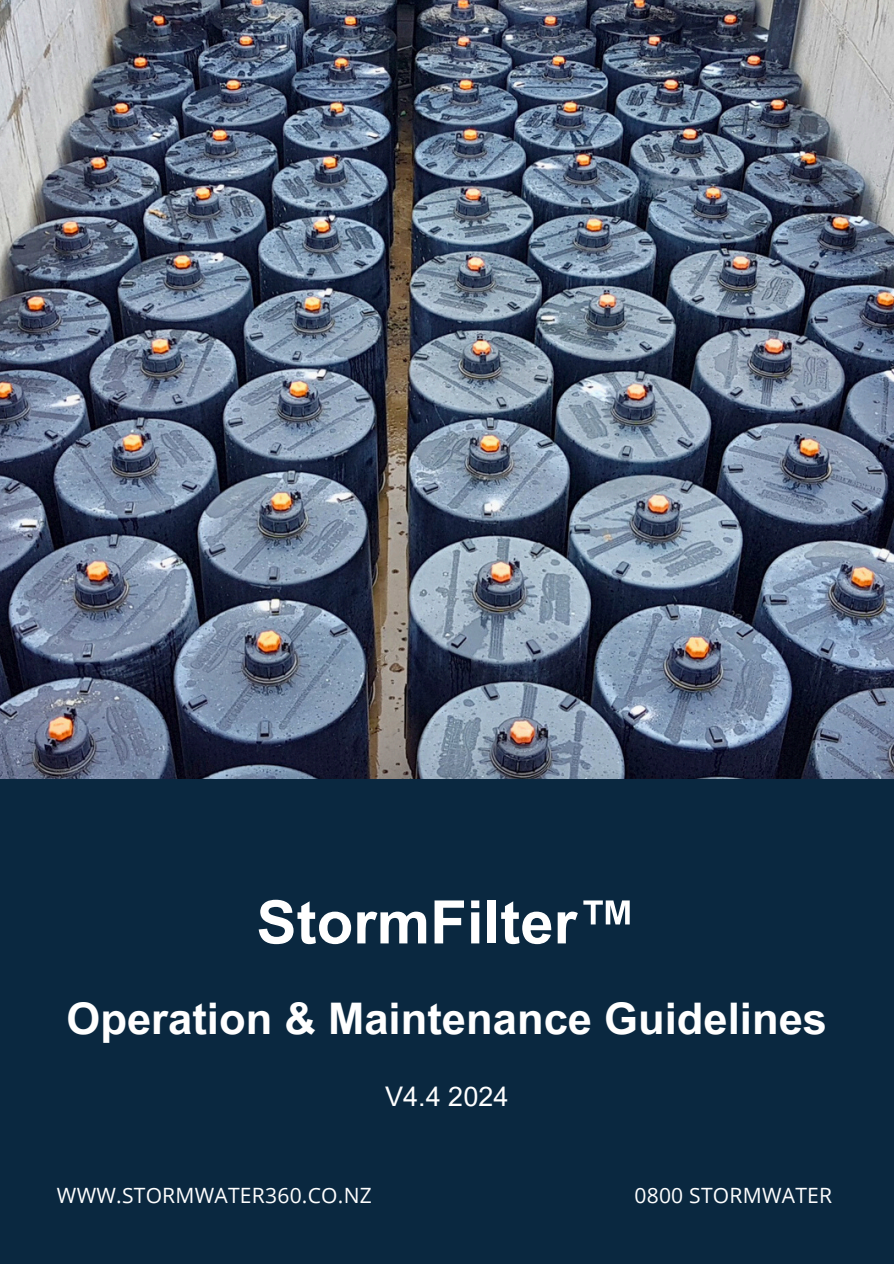
<style>
.page{position:relative;width:894px;height:1264px;background:#fff}
.page>*{position:absolute;margin:0;border:0;box-sizing:border-box;transform-origin:0 0}
.t1{font:700 60px "Arial MT Pro";color:#fff}
.t2{font:700 43.5px "Arial MT Pro";color:#fff}
.t3{font:27px "Arial MT Pro";color:#fff}
.t4{font:21px "Open Sans";letter-spacing:.01em;color:#fff}
</style>
<div class="page">
<div style="left:0;top:0;width:893px;height:1263px;background:#0a2840"></div>
<img style="left:0;top:0;width:893px;height:778px">
<h1 class="t1" style="left:256px;top:899px;width:382px">StormFilter™</h1>
<h2 class="t2" style="left:66px;top:1002px;width:762px">Operation &amp; Maintenance Guidelines</h2>
<h3 class="t3" style="left:385px;top:1086px;width:125px">V4.4 2024</h3>
<p class="t4" style="left:57px;top:1180px;width:316px">WWW.STORMWATER360.CO.NZ</p>
<p class="t4" style="left:634px;top:1180px;width:199px">0800 STORMWATER</p>
</div>
